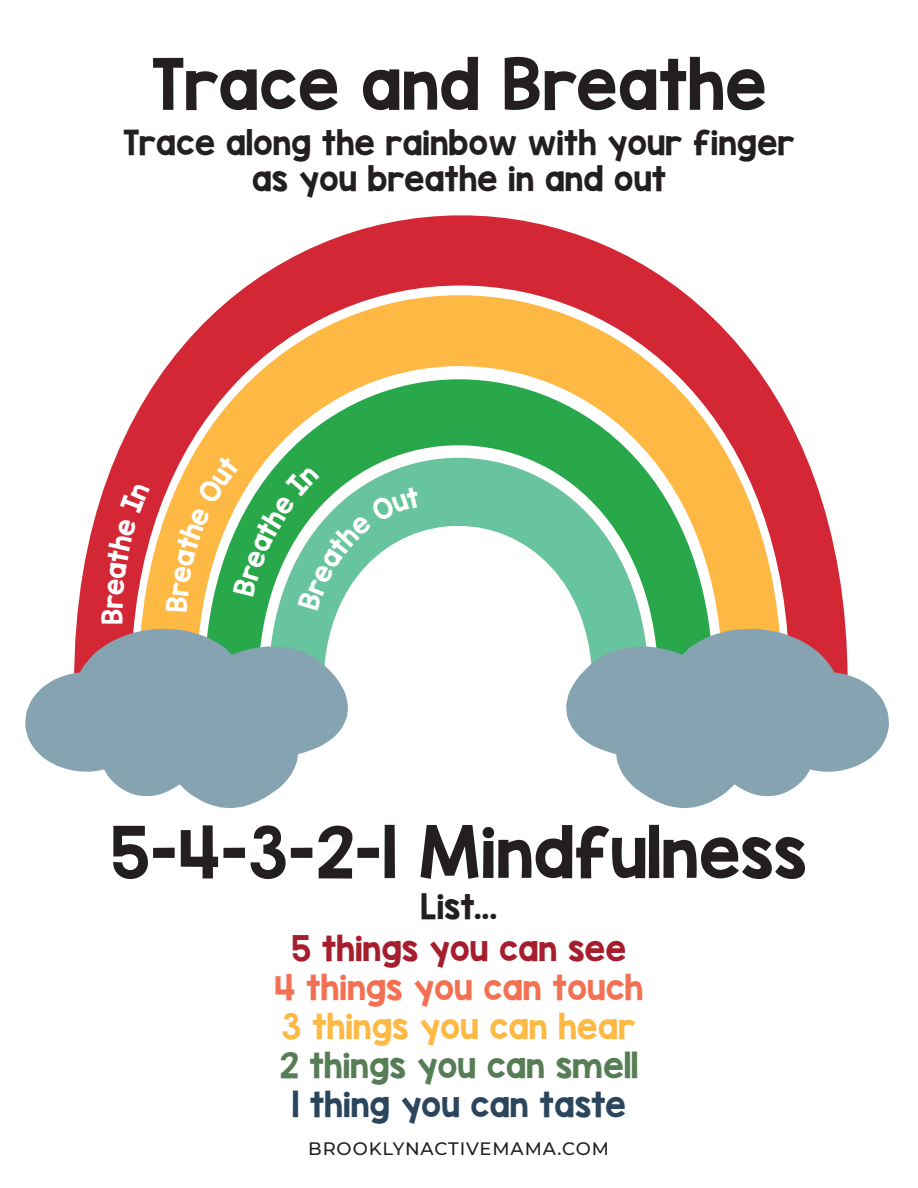
<style>
.page{position:relative;width:918px;height:1188px;background:#fff}
.page>*{position:absolute;margin:0;border:0;box-sizing:border-box;transform-origin:0 0}
.t1{font:60px "KG Blank Space Solid";color:#231f20}
.t2{font:30px "KG Blank Space Solid";color:#f37152}
.t3{font:30px "KG Blank Space Solid";color:#577d56}
.t4{font:30px "KG Blank Space Solid";color:#fdb943}
.t5{font:30px "KG Blank Space Solid";color:#2b465c}
.t6{font:30px "KG Blank Space Solid";color:#a61e2d}
.t7{font:29.55px/35.4px "KG Blank Space Solid";color:#231f20;text-align:center}
.t8{font:24px "KG Blank Space Solid";color:#fff}
.t9{font:500 18px "Montserrat";letter-spacing:.05em;color:#231f20}
</style>
<div class="page">
<svg style="left:76px;top:215px;width:770px;height:414px"></svg>
<svg style="left:25px;top:629px;width:323px;height:179px;fill:#86a3b2"></svg>
<svg style="left:566px;top:629px;width:323px;height:179px;fill:#86a3b2"></svg>
<svg style="left:107px;top:483px;width:43px;height:125px;background:#d73b44"></svg>
<svg style="left:166px;top:455px;width:254px;height:157px"></svg>
<h1 class="t1" style="left:151px;top:56px;width:617px">Trace and Breathe</h1>
<p class="t7" style="left:123px;top:128px;width:673px">Trace along the rainbow with your finger as you breathe in and out</p>
<p class="t8" style="left:101px;top:625px;width:18px;rotate:-90deg">B</p>
<h1 class="t1" style="left:111px;top:824px;width:697px">5-4-3-2-1 Mindfulness</h1>
<p class="t7" style="left:421px;top:892px;width:78px">List...</p>
<p class="t6" style="left:292px;top:934px;width:336px">5 things you can see</p>
<p class="t2" style="left:275px;top:973px;width:370px">4 things you can touch</p>
<p class="t4" style="left:282px;top:1012px;width:356px">3 things you can hear</p>
<p class="t3" style="left:280px;top:1051px;width:360px">2 things you can smell</p>
<p class="t5" style="left:292px;top:1090px;width:335px">1 thing you can taste</p>
<p class="t9" style="left:308px;top:1138px;width:302px">BROOKLYNACTIVEMAMA.COM</p>
</div>
